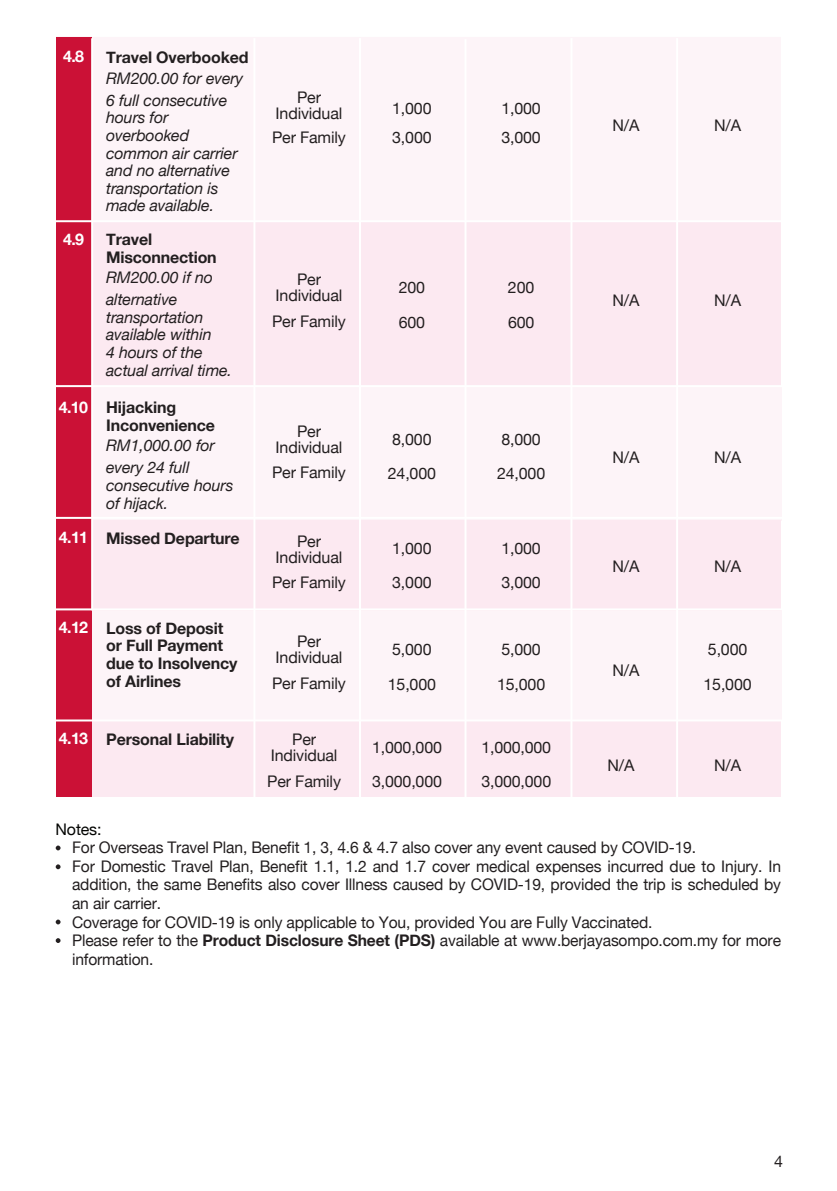
<style>
.page{position:relative;width:837px;height:1191px;background:#fff}
.page>*{position:absolute;margin:0;border:0;box-sizing:border-box;transform-origin:0 0}
.t1{font:16px/16.2px "Helvetica Neue";letter-spacing:-.01em;color:#231f20;text-align:center}
.t2{font:italic 16px/17.6px "Helvetica Neue";letter-spacing:-.01em;color:#231f20}
.t3{font:700 16px/17.6px "Helvetica Neue";letter-spacing:-.01em;color:#231f20}
.t4{font:700 16px "Helvetica Neue";letter-spacing:-.04em;color:#fff}
.t5{font:16px "Helvetica Neue";letter-spacing:-.01em;color:#040503}
.s1{font-weight:700}
</style>
<div class="page">
<div style="left:88px;top:720px;width:692px;height:77px;background:#fce9f1"></div>
<div style="left:89px;top:610px;width:691px;height:110px;background:#fdf4f8"></div>
<div style="left:88px;top:36px;width:692px;height:185px;background:#fdf4f8"></div>
<div style="left:88px;top:221px;width:692px;height:165px;background:#fce9f1"></div>
<div style="left:89px;top:386px;width:691px;height:134px;background:#fdf4f8"></div>
<div style="left:88px;top:520px;width:692px;height:91px;background:#fce9f1"></div>
<hr style="left:359px;top:38px;width:2px;height:763px;background:#fff">
<hr style="left:253px;top:38px;width:2px;height:762px;background:#fff">
<div style="left:56px;top:35px;width:35px;height:762px;background:#cb1136"></div>
<hr style="left:52px;top:35px;width:732px;height:2px;background:#fff">
<hr style="left:52px;top:220px;width:732px;height:2px;background:#fff">
<hr style="left:52px;top:385px;width:732px;height:2px;background:#fff">
<hr style="left:52px;top:517px;width:732px;height:2px;background:#fff">
<hr style="left:52px;top:719px;width:732px;height:2px;background:#fff">
<hr style="left:48px;top:608px;width:732px;height:2px;background:#fff">
<hr style="left:91px;top:38px;width:2px;height:572px;background:#fff">
<hr style="left:464px;top:39px;width:2px;height:763px;background:#fff">
<hr style="left:570px;top:38px;width:2px;height:763px;background:#fff">
<hr style="left:676px;top:38px;width:2px;height:763px;background:#fff">
<svg style="left:56px;top:845px;width:4px;height:5px"></svg>
<svg style="left:56px;top:864px;width:4px;height:5px"></svg>
<svg style="left:56px;top:919px;width:4px;height:5px"></svg>
<svg style="left:56px;top:938px;width:4px;height:5px"></svg>
<p class="t4" style="left:63px;top:44px;width:22px">4.8</p>
<p class="t4" style="left:63px;top:227px;width:22px">4.9</p>
<p class="t4" style="left:59px;top:394px;width:31px">4.10</p>
<p class="t4" style="left:59px;top:525px;width:31px">4.11</p>
<p class="t3" style="left:106px;top:49px;width:144px">Travel Overbooked</p>
<p class="t2" style="left:106px;top:68px;width:138px;line-height:22px">RM200.00 for every<br>6 full consecutive</p>
<p class="t2" style="left:106px;top:110px;width:133px">hours for overbooked common air carrier and no alternative transportation is made available.</p>
<p class="t3" style="left:106px;top:231px;width:112px">Travel<br>Misconnection</p>
<p class="t2" style="left:106px;top:267px;width:108px;line-height:22px">RM200.00 if no alternative</p>
<p class="t2" style="left:106px;top:309px;width:127px">transportation available within<br>4 hours of the actual arrival time.</p>
<p class="t3" style="left:106px;top:399px;width:110px">Hijacking<br>Inconvenience</p>
<p class="t2" style="left:106px;top:436px;width:110px;line-height:22px">RM1,000.00 for every 24 full</p>
<p class="t2" style="left:106px;top:477px;width:129px">consecutive hours of hijack.</p>
<p class="t3" style="left:106px;top:529px;width:135px">Missed Departure</p>
<p class="t4" style="left:59px;top:615px;width:31px">4.12</p>
<p class="t4" style="left:59px;top:726px;width:31px">4.13</p>
<p class="t3" style="left:106px;top:619px;width:133px">Loss of Deposit or Full Payment due to Insolvency of Airlines</p>
<p class="t3" style="left:106px;top:730px;width:129px">Personal Liability</p>
<p class="t5" style="left:56px;top:817px;width:47px">Notes:</p>
<p class="t1" style="left:275px;top:90px;width:68px">Per<br>Individual</p>
<p class="t1" style="left:392px;top:101px;width:41px">1,000</p>
<p class="t1" style="left:501px;top:101px;width:41px">1,000</p>
<p class="t1" style="left:272px;top:130px;width:75px">Per Family</p>
<p class="t1" style="left:392px;top:130px;width:41px">3,000</p>
<p class="t1" style="left:501px;top:130px;width:41px">3,000</p>
<p class="t1" style="left:275px;top:272px;width:68px">Per<br>Individual</p>
<p class="t1" style="left:398px;top:280px;width:28px">200</p>
<p class="t1" style="left:508px;top:280px;width:28px">200</p>
<p class="t1" style="left:272px;top:314px;width:75px">Per Family</p>
<p class="t1" style="left:398px;top:315px;width:28px">600</p>
<p class="t1" style="left:508px;top:315px;width:28px">600</p>
<p class="t1" style="left:275px;top:424px;width:68px">Per<br>Individual</p>
<p class="t1" style="left:392px;top:432px;width:41px">8,000</p>
<p class="t1" style="left:501px;top:432px;width:41px">8,000</p>
<p class="t1" style="left:272px;top:465px;width:75px">Per Family</p>
<p class="t1" style="left:388px;top:466px;width:50px">24,000</p>
<p class="t1" style="left:497px;top:466px;width:50px">24,000</p>
<p class="t1" style="left:275px;top:534px;width:68px">Per<br>Individual</p>
<p class="t1" style="left:392px;top:541px;width:41px">1,000</p>
<p class="t1" style="left:501px;top:541px;width:41px">1,000</p>
<p class="t1" style="left:272px;top:574px;width:75px">Per Family</p>
<p class="t1" style="left:392px;top:575px;width:41px">3,000</p>
<p class="t1" style="left:501px;top:575px;width:41px">3,000</p>
<p class="t1" style="left:275px;top:634px;width:68px">Per<br>Individual</p>
<p class="t1" style="left:392px;top:642px;width:41px">5,000</p>
<p class="t1" style="left:501px;top:642px;width:41px">5,000</p>
<p class="t1" style="left:272px;top:676px;width:75px">Per Family</p>
<p class="t1" style="left:388px;top:677px;width:50px">15,000</p>
<p class="t1" style="left:497px;top:677px;width:50px">15,000</p>
<p class="t1" style="left:271px;top:732px;width:68px">Per<br>Individual</p>
<p class="t1" style="left:372px;top:740px;width:71px">1,000,000</p>
<p class="t1" style="left:481px;top:740px;width:71px">1,000,000</p>
<p class="t1" style="left:267px;top:773px;width:75px">Per Family</p>
<p class="t1" style="left:372px;top:774px;width:71px">3,000,000</p>
<p class="t1" style="left:481px;top:774px;width:71px">3,000,000</p>
<p class="t1" style="left:612px;top:118px;width:28px">N/A</p>
<p class="t1" style="left:612px;top:293px;width:28px">N/A</p>
<p class="t1" style="left:612px;top:450px;width:28px">N/A</p>
<p class="t1" style="left:612px;top:559px;width:28px">N/A</p>
<p class="t1" style="left:612px;top:663px;width:28px">N/A</p>
<p class="t1" style="left:607px;top:758px;width:28px">N/A</p>
<p class="t1" style="left:713px;top:118px;width:28px">N/A</p>
<p class="t1" style="left:713px;top:293px;width:28px">N/A</p>
<p class="t1" style="left:713px;top:450px;width:28px">N/A</p>
<p class="t1" style="left:713px;top:559px;width:28px">N/A</p>
<p class="t1" style="left:703px;top:633px;width:50px;line-height:34.8px;text-align:left">5,000<br>15,000</p>
<p class="t1" style="left:713px;top:758px;width:28px">N/A</p>
<p class="t1" style="left:72px;top:839px;width:710px;line-height:18.6px;text-align:left">For Overseas Travel Plan, Benefit 1, 3, 4.6 &amp; 4.7 also cover any event caused by COVID-19.<br>For Domestic Travel Plan, Benefit 1.1, 1.2 and 1.7 cover medical expenses incurred due to Injury. In addition, the same Benefits also cover Illness caused by COVID-19, provided the trip is scheduled by an air carrier.<br>Coverage for COVID-19 is only applicable to You, provided You are Fully Vaccinated.<br>Please refer to the <span class="s1">Product Disclosure Sheet (PDS)</span> available at www.berjayasompo.com.my for more information.</p>
<p class="t1" style="left:773px;top:1154px;width:10px">4</p>
</div>
